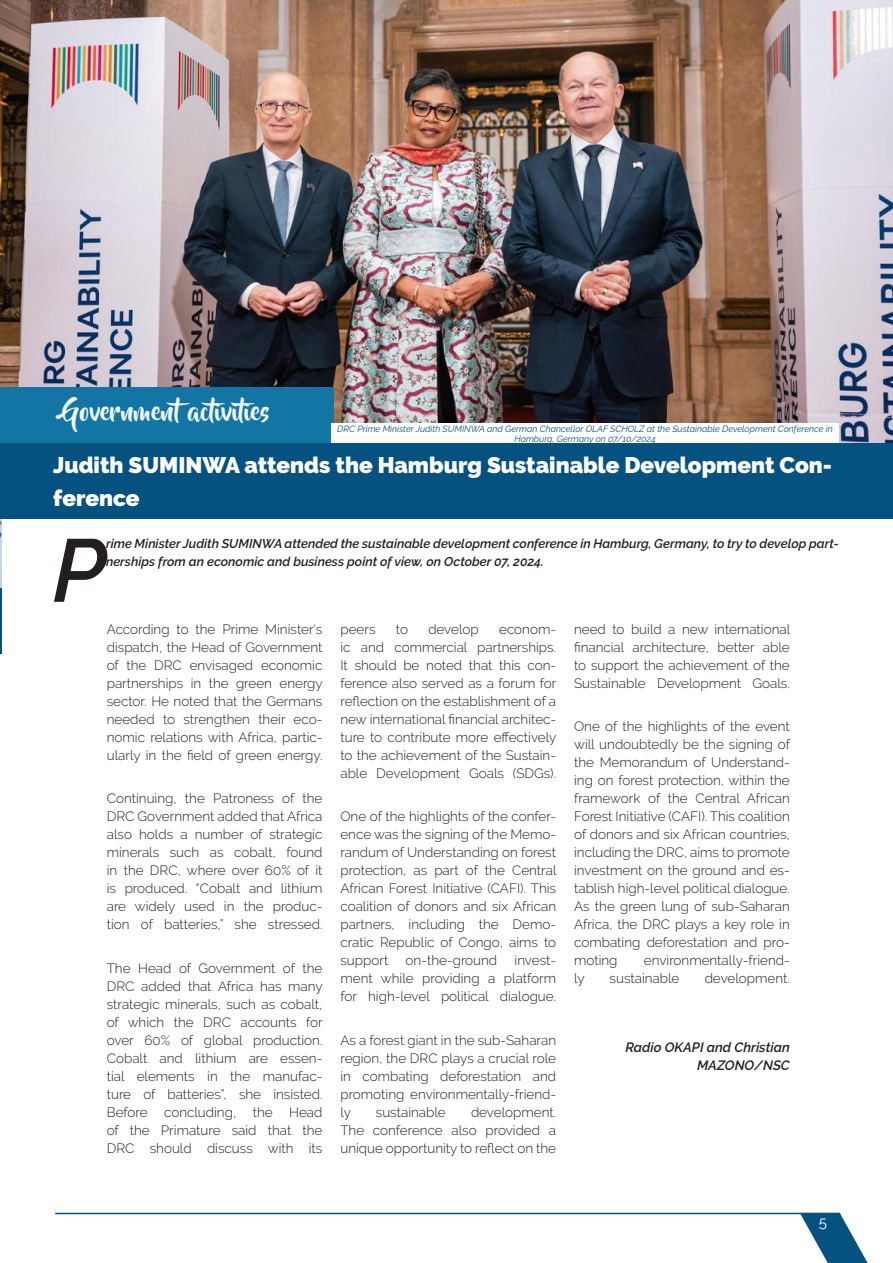
<style>
.page{position:relative;width:893px;height:1263px;background:#fff}
.page>*{position:absolute;margin:0;border:0;box-sizing:border-box;transform-origin:0 0}
.t1{font:italic 600 88.8px "Raleway";color:#231f20}
.t2{font:25.5px "Beyond The Mountains";color:#f0f9fb}
.t3{font:900 22.5px/33px "Raleway";color:#fff}
.t4{font:15px "Raleway";color:#fff}
.t5{font:300 13.5px/18px "Raleway";color:#231f20;text-align:justify}
.t6{font:italic 600 13.5px/18px "Raleway";color:#231f20;text-align:right}
.t7{font:italic 600 12.75px/18px "Raleway";color:#231f20}
.t8{font:italic 9px/10.5px "Raleway";color:#055281;text-align:center}
</style>
<div class="page">
<hr style="left:55px;top:1213px;width:785px;height:1px;background:#055281">
<svg style="left:800px;top:1213px;width:68px;height:50px"></svg>
<img style="left:0;top:519px;width:1px;height:69px">
<hr style="left:0;top:588px;width:1px;height:65px;background:#055281">
<img style="left:0;top:0;width:893px;height:443px">
<div style="left:0;top:387px;width:333px;height:57px;background:#1275a4"></div>
<div style="left:0;top:443px;width:893px;height:76px;background:#055281"></div>
<div style="left:331px;top:423px;width:508px;height:19px;background:#fff"></div>
<p class="t2" style="left:62px;top:397px;width:210px">Governmentactivities</p>
<p class="t3" style="left:53px;top:448px;width:780px">Judith SUMINWA attends the Hamburg Sustainable Development Con&shy;ference</p>
<p class="t8" style="left:337px;top:423px;width:497px">DRC Prime Minister Judith SUMINWA and German Chancellor OLAF SCHOLZ at the Sustainable Development Conference in<br>Hamburg, Germany on 07/10/2024</p>
<p class="t1" style="left:53px;top:519px;width:55px">P</p>
<p class="t7" style="left:106px;top:534px;width:734px">rime Minister Judith SUMINWA attended the sustainable development conference in Hamburg, Germany, to try to develop part&shy;nerships from an economic and business point of view, on October 07, 2024.</p>
<p class="t5" style="left:107px;top:620px;width:218px">According to the Prime Minister's dispatch, the Head of Government of the DRC envisaged economic partnerships in the green energy sector. He noted that the Germans needed to strengthen their eco&shy;nomic relations with Africa, partic&shy;ularly in the field of green energy.</p>
<p class="t5" style="left:107px;top:789px;width:217px">Continuing, the Patroness of the DRC Government added that Africa also holds a number of strategic minerals such as cobalt, found in the DRC, where over 60% of it is produced. “Cobalt and lithium are widely used in the produc&shy;tion of batteries,” she stressed.</p>
<p class="t5" style="left:107px;top:959px;width:218px">The Head of Government of the DRC added that Africa has many strategic minerals, such as cobalt, of which the DRC accounts for over 60% of global production.<br>Cobalt and lithium are essen&shy;tial elements in the manufac&shy;ture of batteries”, she insisted.<br>Before concluding, the Head of the Primature said that the DRC should discuss with its</p>
<p class="t5" style="left:574px;top:620px;width:218px">need to build a new international financial architecture, better able to support the achievement of the Sustainable Development Goals.</p>
<p class="t5" style="left:574px;top:717px;width:217px">One of the highlights of the event will undoubtedly be the signing of the Memorandum of Understand&shy;ing on forest protection, within the framework of the Central African Forest Initiative (CAFI). This coalition of donors and six African countries, including the DRC, aims to promote investment on the ground and es&shy;tablish high-level political dialogue.<br>As the green lung of sub-Saharan Africa, the DRC plays a key role in combating deforestation and pro&shy;moting</p>
<p class="t5" style="left:340px;top:620px;width:37px">peers</p>
<p class="t5" style="left:396px;top:620px;width:14px">to</p>
<p class="t5" style="left:428px;top:620px;width:52px">develop</p>
<p class="t5" style="left:340px;top:620px;width:218px;text-indent:159px">econom&shy;ic and commercial partnerships.<br>It should be noted that this con&shy;ference also served as a forum for reflection on the establishment of a new international financial architec&shy;ture to contribute more effectively to the achievement of the Sustain&shy;able Development Goals (SDGs).</p>
<p class="t5" style="left:340px;top:807px;width:218px">One of the highlights of the confer&shy;ence was the signing of the Memo&shy;randum of Understanding on forest protection, as part of the Central African Forest Initiative (CAFI). This coalition of donors and six African partners, including the Demo&shy;cratic Republic of Congo, aims to support</p>
<p class="t5" style="left:644px;top:951px;width:147px">environmentally-friend-</p>
<p class="t5" style="left:340px;top:951px;width:217px;text-indent:174px">invest&shy;ment while providing a platform for high-level political dialogue.</p>
<p class="t5" style="left:340px;top:1031px;width:217px">As a forest giant in the sub-Saharan region, the DRC plays a crucial role in combating deforestation and promoting environmentally-friend&shy;ly</p>
<p class="t5" style="left:406px;top:951px;width:93px">on-the-ground</p>
<p class="t5" style="left:574px;top:969px;width:12px">ly</p>
<p class="t5" style="left:610px;top:969px;width:71px">sustainable</p>
<p class="t5" style="left:705px;top:969px;width:87px">development.</p>
<p class="t6" style="left:625px;top:1038px;width:166px">Radio OKAPI and Christian<br>MAZONO/NSC</p>
<p class="t5" style="left:340px;top:1103px;width:217px;text-indent:131px">development.<br>The conference also provided a unique opportunity to reflect on the</p>
<p class="t5" style="left:376px;top:1103px;width:71px">sustainable</p>
<p class="t4" style="left:819px;top:1213px;width:10px">5</p>
</div>
